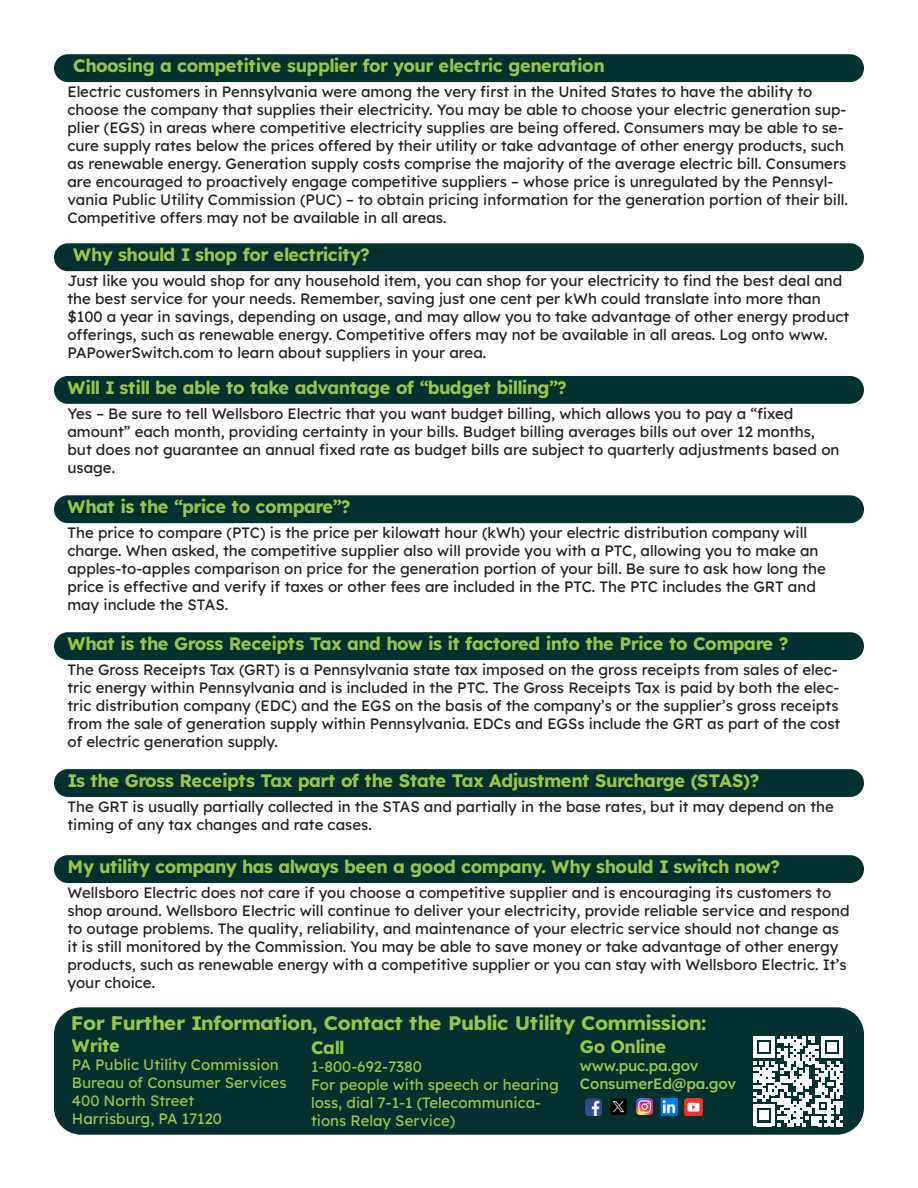
<style>
.page{position:relative;width:918px;height:1188px;background:#fff}
.page>*{position:absolute;margin:0;border:0;box-sizing:border-box;transform-origin:0 0}
.t1{font:19.5px "Lexend";color:#99c448;scale:1.05 1}
.t2{font:18px "Lexend";color:#99c448}
.t3{font:15px/18px "Lexend";color:#231f20}
.t4{font:15px/18px "Lexend";color:#99c448}
</style>
<div class="page">
<div style="left:54px;top:1007px;width:810px;height:128px;background:#01322f;border-radius:27px"></div>
<img style="left:661px;top:1098px;width:17px;height:17px">
<img style="left:636px;top:1098px;width:17px;height:17px">
<img style="left:610px;top:1098px;width:17px;height:17px">
<img style="left:684px;top:1098px;width:18px;height:17px">
<div style="left:54px;top:54px;width:810px;height:28px;background:#01322f;border-radius:14px"></div>
<div style="left:54px;top:243px;width:810px;height:28px;background:#01322f;border-radius:14px"></div>
<div style="left:54px;top:376px;width:810px;height:28px;background:#01322f;border-radius:14px"></div>
<div style="left:54px;top:495px;width:810px;height:28px;background:#01322f;border-radius:14px"></div>
<div style="left:54px;top:632px;width:810px;height:28px;background:#01322f;border-radius:14px"></div>
<div style="left:54px;top:769px;width:810px;height:28px;background:#01322f;border-radius:14px"></div>
<div style="left:54px;top:855px;width:810px;height:28px;background:#01322f;border-radius:14px"></div>
<svg style="left:753px;top:1036px;width:90px;height:90px"></svg>
<img style="left:585px;top:1098px;width:17px;height:17px">
<p class="t2" style="left:73px;top:53px;width:532px">Choosing a competitive supplier for your electric generation</p>
<p class="t3" style="left:68px;top:82px;width:782px">Electric customers in Pennsylvania were among the very first in the United States to have the ability to choose the company that supplies their electricity. You may be able to choose your electric generation sup&shy;plier (EGS) in areas where competitive electricity supplies are being offered. Consumers may be able to se&shy;cure supply rates below the prices offered by their utility or take advantage of other energy products, such as renewable energy. Generation supply costs comprise the majority of the average electric bill. Consumers are encouraged to proactively engage competitive suppliers – whose price is unregulated by the Pennsyl&shy;vania Public Utility Commission (PUC) – to obtain pricing information for the generation portion of their bill.<br>Competitive offers may not be available in all areas.</p>
<p class="t2" style="left:73px;top:242px;width:298px">Why should I shop for electricity?</p>
<p class="t3" style="left:68px;top:271px;width:783px">Just like you would shop for any household item, you can shop for your electricity to find the best deal and the best service for your needs. Remember, saving just one cent per kWh could translate into more than $100 a year in savings, depending on usage, and may allow you to take advantage of other energy product offerings, such as renewable energy. Competitive offers may not be available in all areas. Log onto www.<br>PAPowerSwitch.com to learn about suppliers in your area.</p>
<p class="t2" style="left:68px;top:375px;width:501px">Will I still be able to take advantage of “budget billing”?</p>
<p class="t3" style="left:68px;top:404px;width:774px">Yes – Be sure to tell Wellsboro Electric that you want budget billing, which allows you to pay a “fixed amount” each month, providing certainty in your bills. Budget billing averages bills out over 12 months, but does not guarantee an annual fixed rate as budget bills are subject to quarterly adjustments based on usage.</p>
<p class="t2" style="left:68px;top:494px;width:284px">What is the “price to compare”?</p>
<p class="t3" style="left:68px;top:523px;width:760px">The price to compare (PTC) is the price per kilowatt hour (kWh) your electric distribution company will charge. When asked, the competitive supplier also will provide you with a PTC, allowing you to make an apples-to-apples comparison on price for the generation portion of your bill. Be sure to ask how long the price is effective and verify if taxes or other fees are included in the PTC. The PTC includes the GRT and may include the STAS.</p>
<p class="t2" style="left:68px;top:631px;width:722px">What is the Gross Receipts Tax and how is it factored into the Price to Compare ?</p>
<p class="t3" style="left:68px;top:660px;width:774px">The Gross Receipts Tax (GRT) is a Pennsylvania state tax imposed on the gross receipts from sales of elec&shy;tric energy within Pennsylvania and is included in the PTC. The Gross Receipts Tax is paid by both the elec&shy;tric distribution company (EDC) and the EGS on the basis of the company’s or the supplier’s gross receipts from the sale of generation supply within Pennsylvania. EDCs and EGSs include the GRT as part of the cost of electric generation supply.</p>
<p class="t2" style="left:68px;top:768px;width:693px">Is the Gross Receipts Tax part of the State Tax Adjustment Surcharge (STAS)?</p>
<p class="t3" style="left:68px;top:797px;width:768px">The GRT is usually partially collected in the STAS and partially in the base rates, but it may depend on the timing of any tax changes and rate cases.</p>
<p class="t2" style="left:68px;top:854px;width:714px">My utility company has always been a good company. Why should I switch now?</p>
<p class="t3" style="left:68px;top:883px;width:784px">Wellsboro Electric does not care if you choose a competitive supplier and is encouraging its customers to shop around. Wellsboro Electric will continue to deliver your electricity, provide reliable service and respond to outage problems. The quality, reliability, and maintenance of your electric service should not change as it is still monitored by the Commission. You may be able to save money or take advantage of other energy products, such as renewable energy with a competitive supplier or you can stay with Wellsboro Electric. It’s your choice.</p>
<p class="t1" style="left:71px;top:1009px;width:606px">For Further Information, Contact the Public Utility Commission:</p>
<p class="t2" style="left:72px;top:1033px;width:49px">Write</p>
<p class="t4" style="left:72px;top:1055px;width:208px">PA Public Utility Commission</p>
<p class="t4" style="left:72px;top:1073px;width:216px">Bureau of Consumer Services</p>
<p class="t4" style="left:72px;top:1091px;width:124px">400 North Street</p>
<p class="t4" style="left:72px;top:1109px;width:152px">Harrisburg, PA 17120</p>
<p class="t2" style="left:580px;top:1033px;width:88px">Go Online</p>
<p class="t4" style="left:580px;top:1056px;width:120px">www.puc.pa.gov</p>
<p class="t4" style="left:580px;top:1074px;width:158px">ConsumerEd@pa.gov</p>
<p class="t2" style="left:311px;top:1035px;width:34px">Call</p>
<p class="t4" style="left:311px;top:1057px;width:112px">1-800-692-7380</p>
<p class="t4" style="left:311px;top:1075px;width:249px">For people with speech or hearing loss, dial 7-1-1 (Telecommunica&shy;tions Relay Service)</p>
</div>
